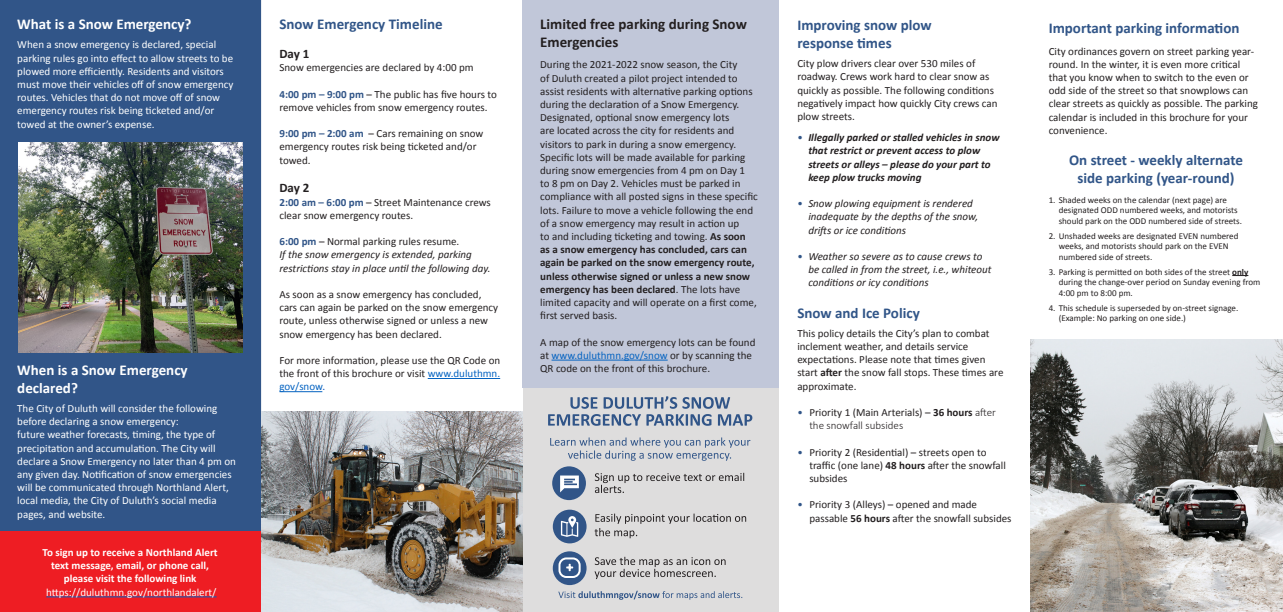
<style>
.page{position:relative;width:1283px;height:612px;background:#fff}
.page>*{position:absolute;margin:0;border:0;box-sizing:border-box;transform-origin:0 0}
.t1{font:700 15px "Calibri";color:#315588}
.t2{font:700 15px/18px "Calibri";color:#fff}
.t3{font:700 15px/18px "Calibri";color:#231f20}
.t4{font:700 13px "Calibri";letter-spacing:-.01em;color:#231f20}
.t5{font:11px/13.2px "Calibri";color:#231f20}
.t6{font:11px/13.2px "Calibri";color:#fff}
.Default{font:italic 11px/13.2px "Calibri";color:#231f20}
.Default-2{font:italic 700 11px/13.2px "Calibri";color:#231f20}
.t7{font:700 11px "Calibri";color:#fff}
.t8{font:9px/10.8px "Calibri";color:#231f20}
.s1{font-weight:700;color:#315588}
.s2{color:#0563c1}
.s3{color:#0b4cb4}
.s4{font-weight:700}
.s5{font-weight:400;font-style:normal;color:#315588}
.s6{font-style:normal;color:#315588}
.s7{color:#315588}
.s8{font-weight:300}
</style>
<div class="page">
<div style="left:0;top:528px;width:261px;height:84px;background:#ee1d23"></div>
<div style="left:522px;top:0;width:256px;height:612px;background:#c1c7d9"></div>
<div style="left:523px;top:388px;width:255px;height:224px;background:#dedddd"></div>
<svg style="left:548px;top:396px;width:204px;height:30px"></svg>
<svg style="left:550px;top:437px;width:200px;height:24px"></svg>
<svg style="left:595px;top:473px;width:149px;height:20px"></svg>
<svg style="left:594px;top:514px;width:152px;height:24px"></svg>
<svg style="left:594px;top:557px;width:131px;height:22px"></svg>
<div style="left:552px;top:466px;width:34px;height:34px;background:#315588;border-radius:50%"></div>
<div style="left:553px;top:510px;width:33px;height:33px;background:#315588;border-radius:50%"></div>
<div style="left:553px;top:551px;width:33px;height:34px;background:#315588;border-radius:50%"></div>
<svg style="left:558px;top:591px;width:184px;height:9px"></svg>
<svg style="left:560px;top:476px;width:19px;height:16px"></svg>
<svg style="left:561px;top:516px;width:17px;height:21px"></svg>
<div style="left:558px;top:557px;width:22px;height:21px;border:2px solid #fff;border-radius:7px"></div>
<svg style="left:566px;top:563px;width:7px;height:9px"></svg>
<div style="left:0;top:0;width:261px;height:531px;background:#315588"></div>
<hr style="left:46px;top:597px;width:171px;height:1px;background:#0563c1">
<hr style="left:428px;top:378px;width:72px;height:1px;background:#0563c1">
<hr style="left:279px;top:391px;width:43px;height:1px;background:#0563c1">
<hr style="left:551px;top:360px;width:116px;height:1px;background:#0563c1">
<img style="left:261px;top:412px;width:261px;height:200px">
<img style="left:1030px;top:339px;width:252px;height:273px">
<svg style="left:1232px;top:275px;width:16px;height:1px"></svg>
<img style="left:18px;top:143px;width:224px;height:209px">
<p class="t2" style="left:17px;top:15px;width:176px">What is a Snow Emergency?</p>
<p class="t6" style="left:17px;top:38px;width:218px">When a snow emergency is declared, special parking rules go into effect to allow streets to be plowed more efficiently. Residents and visitors must move their vehicles off of snow emergency routes. Vehicles that do not move off of snow emergency routes risk being ticketed and/or towed at the owner’s expense.</p>
<p class="t2" style="left:17px;top:360px;width:172px">When is a Snow Emergency declared?</p>
<p class="t6" style="left:17px;top:401px;width:202px">The City of Duluth will consider the following before declaring a snow emergency:</p>
<p class="t6" style="left:17px;top:428px;width:220px">future weather forecasts, timing, the type of precipitation and accumulation. The City will declare a Snow Emergency no later than 4 pm on any given day. Notification of snow emergencies will be communicated through Northland Alert, local media, the City of Duluth’s social media pages, and website.</p>
<p class="t7" style="left:43px;top:545px;width:177px">To sign up to receive a Northland Alert</p>
<p class="t7" style="left:51px;top:558px;width:159px">text message, email, or phone call,</p>
<p class="t7" style="left:64px;top:571px;width:134px">please visit the following link</p>
<p class="t6" style="left:46px;top:585px;width:172px">https://duluthmn.gov/northlandalert/</p>
<p class="t1" style="left:279px;top:14px;width:165px">Snow Emergency Timeline</p>
<p class="t4" style="left:279px;top:45px;width:32px">Day 1</p>
<p class="t5" style="left:279px;top:61px;width:196px">Snow emergencies are declared by 4:00 pm</p>
<p class="t5" style="left:279px;top:87px;width:219px"><span class="s1">4:00 pm – 9:00 pm</span> – The public has five hours to remove vehicles from snow emergency routes.</p>
<p class="t5" style="left:279px;top:127px;width:205px"><span class="s1">9:00 pm – 2:00 am</span> – Cars remaining on snow emergency routes risk being ticketed and/or towed.</p>
<p class="t4" style="left:279px;top:179px;width:32px">Day 2</p>
<p class="t5" style="left:279px;top:195px;width:213px"><span class="s1">2:00 am – 6:00 pm</span> – Street Maintenance crews clear snow emergency routes.</p>
<p class="t5" style="left:279px;top:235px;width:181px"><span class="s1">6:00 pm</span> – Normal parking rules resume.</p>
<p class="Default" style="left:279px;top:248px;width:213px">If the snow emergency is extended, parking restrictions stay in place until the following day.</p>
<p class="t5" style="left:279px;top:287px;width:220px">As soon as a snow emergency has concluded, cars can again be parked on the snow emergency route, unless otherwise signed or unless a new snow emergency has been declared.</p>
<p class="t5" style="left:279px;top:353px;width:222px;text-align:justify">For more information, please use the QR Code on the front of this brochure or visit <span class="s2">www.duluthmn. gov/snow</span><span class="s3">.</span></p>
<p class="t3" style="left:540px;top:15px;width:208px">Limited free parking during Snow<br>Emergencies</p>
<p class="t5" style="left:540px;top:58px;width:219px">During the 2021-2022 snow season, the City<br>of Duluth created a pilot project intended to assist residents with alternative parking options during the declaration of a Snow Emergency.<br>Designated, optional snow emergency lots<br>are located across the city for residents and visitors to park in during a snow emergency.<br>Specific lots will be made available for parking during snow emergencies from 4 pm on Day 1<br>to 8 pm on Day 2. Vehicles must be parked in compliance with all posted signs in these specific lots. Failure to move a vehicle following the end of a snow emergency may result in action up<br>to and including ticketing and towing. <span class="s4">As soon as a snow emergency has concluded, cars can again be parked on the snow emergency route, unless otherwise signed or unless a new snow emergency has been declared</span>. The lots have limited capacity and will operate on a first come, first served basis.</p>
<p class="t5" style="left:540px;top:335px;width:217px">A map of the snow emergency lots can be found at <span class="s2">www.duluthmn.gov/snow</span> or by scanning the<br>QR code on the front of this brochure.</p>
<p class="t1" style="left:797px;top:14px;width:136px">Improving snow plow</p>
<p class="t1" style="left:797px;top:32px;width:96px">response times</p>
<p class="t5" style="left:797px;top:57px;width:202px">City plow drivers clear over 530 miles of roadway. Crews work hard to clear snow as quickly as possible. The following conditions negatively impact how quickly City crews can plow streets.</p>
<p class="Default-2" style="left:808px;top:131px;width:193px;text-indent:-11px"><span class="s5">•</span> Illegally parked or stalled vehicles in snow that restrict or prevent access to plow streets or alleys – please do your part to keep plow trucks moving</p>
<p class="Default" style="left:808px;top:196px;width:171px;text-indent:-11px"><span class="s6">•</span> Snow plowing equipment is rendered inadequate by the depths of the snow, drifts or ice conditions</p>
<p class="Default" style="left:808px;top:249px;width:185px;text-indent:-11px"><span class="s6">•</span> Weather so severe as to cause crews to be called in from the street, i.e., whiteout conditions or icy conditions</p>
<p class="t1" style="left:797px;top:302px;width:124px">Snow and Ice Policy</p>
<p class="t5" style="left:797px;top:326px;width:208px">This policy details the City’s plan to combat inclement weather, and details service expectations. Please note that times given start <span class="s4">after</span> the snow fall stops. These times are approximate.</p>
<p class="t5" style="left:809px;top:405px;width:188px;text-indent:-12px"><span class="s7">•</span> Priority 1 (Main Arterials) – <span class="s4">36 hours</span> <span class="s8">after the snowfall subsides</span></p>
<p class="t5" style="left:809px;top:445px;width:198px;text-indent:-12px"><span class="s7">•</span> Priority 2 (Residential) – streets open to traffic (one lane) <span class="s4">48 hours</span> after the snowfall subsides</p>
<p class="t5" style="left:809px;top:498px;width:204px;text-indent:-12px"><span class="s7">•</span> Priority 3 (Alleys) – opened and made passable <span class="s4">56 hours</span> after the snowfall subsides</p>
<p class="t1" style="left:1048px;top:17px;width:192px">Important parking information</p>
<p class="t5" style="left:1048px;top:44px;width:211px">City ordinances govern on street parking year&shy;round. In the winter, it is even more critical that you know when to switch to the even or odd side of the street so that snowplows can clear streets as quickly as possible. The parking calendar is included in this brochure for your convenience.</p>
<p class="t1" style="left:1069px;top:150px;width:175px">On street - weekly alternate</p>
<p class="t1" style="left:1077px;top:168px;width:159px">side parking (year-round)</p>
<p class="t8" style="left:1048px;top:194px;width:180px">1. Shaded weeks on the calendar (next page) are</p>
<p class="t8" style="left:1058px;top:205px;width:185px">designated ODD numbered weeks, and motorists should park on the ODD numbered side of streets.</p>
<p class="t8" style="left:1058px;top:230px;width:181px;text-indent:-10px">2. Unshaded weeks are designated EVEN numbered weeks, and motorists should park on the EVEN numbered side of streets.</p>
<p class="t8" style="left:1058px;top:266px;width:203px;text-indent:-10px">3. Parking is permitted on both sides of the street <span class="s4">only </span>during the change-over period on Sunday evening from<br>4:00 pm to 8:00 pm.</p>
<p class="t8" style="left:1048px;top:302px;width:191px">4. This schedule is superseded by on-street signage.</p>
<p class="t8" style="left:1058px;top:313px;width:129px">(Example: No parking on one side.)</p>
</div>
